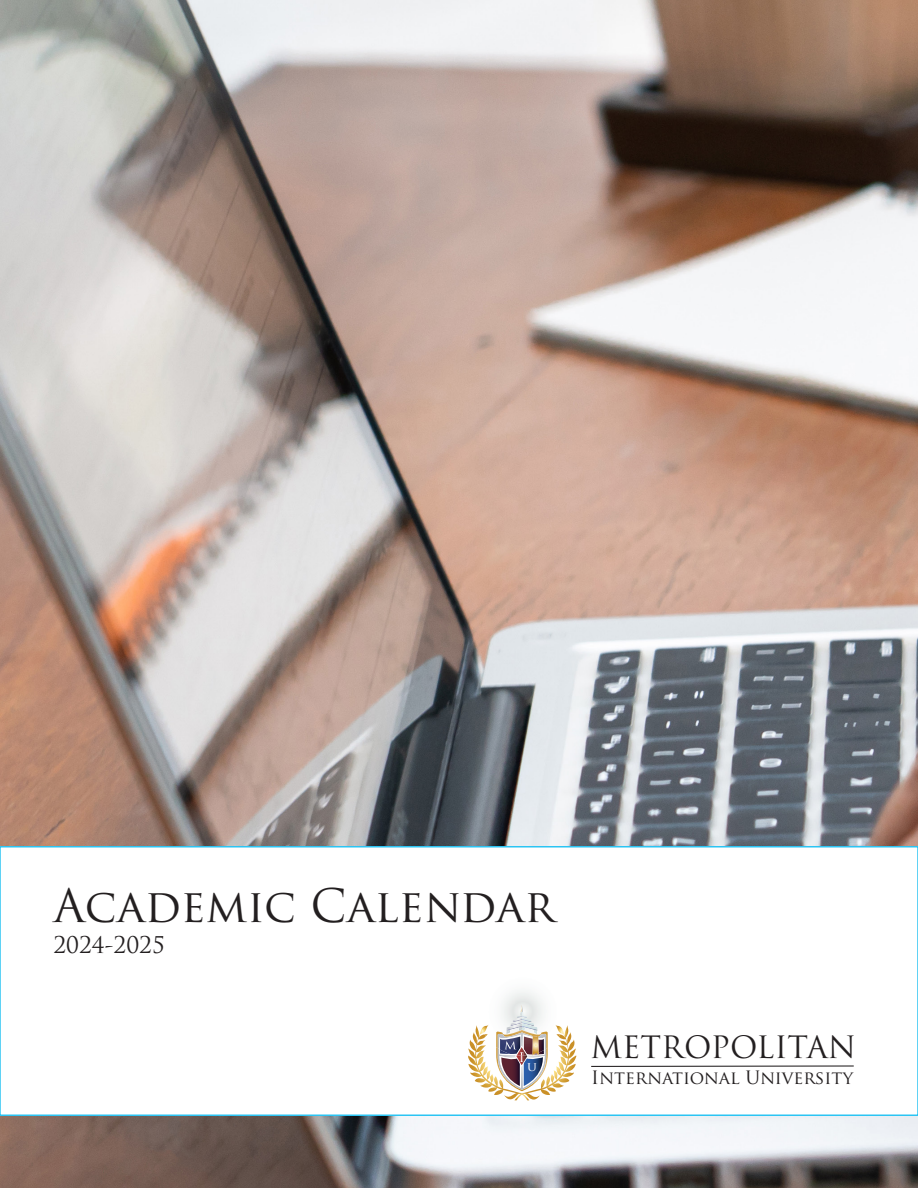
<style>
.page{position:relative;width:918px;height:1188px;background:#fff}
.page>*{position:absolute;margin:0;border:0;box-sizing:border-box;transform-origin:0 0}
.t1{font:45px "Trajan Pro";color:#231f20}
.t2{font:30px "Trajan Pro";color:#231f20}
.t3{font:22.5px "Trajan Pro";color:#231f20}
.t4{font:18px "Trajan Pro";color:#231f20}
.t5{font:12.3px "Trajan Pro";color:#fff;scale:1.08 1}
</style>
<div class="page">
<img style="left:0;top:0;width:918px;height:1188px">
<div style="left:0;top:847px;width:918px;height:268px;background:#fff"></div>
<div style="left:0;top:846px;width:918px;height:270px;border:2px solid #2bc4f3"></div>
<hr style="left:591px;top:1065px;width:263px;height:2px;background:#231f20">
<svg style="left:468px;top:1005px;width:102px;height:95px"></svg>
<h1 class="t1" style="left:53px;top:877px;width:503px">Academic Calendar</h1>
<p class="t3" style="left:53px;top:930px;width:113px">2024-2025</p>
<p class="t5" style="left:519px;top:1049px;width:7px">I</p>
<p class="t5" style="left:527px;top:1059px;width:11px">u</p>
<h2 class="t2" style="left:591px;top:1028px;width:267px">METROPOLITAN</h2>
<p class="t4" style="left:591px;top:1066px;width:263px">International University</p>
</div>
